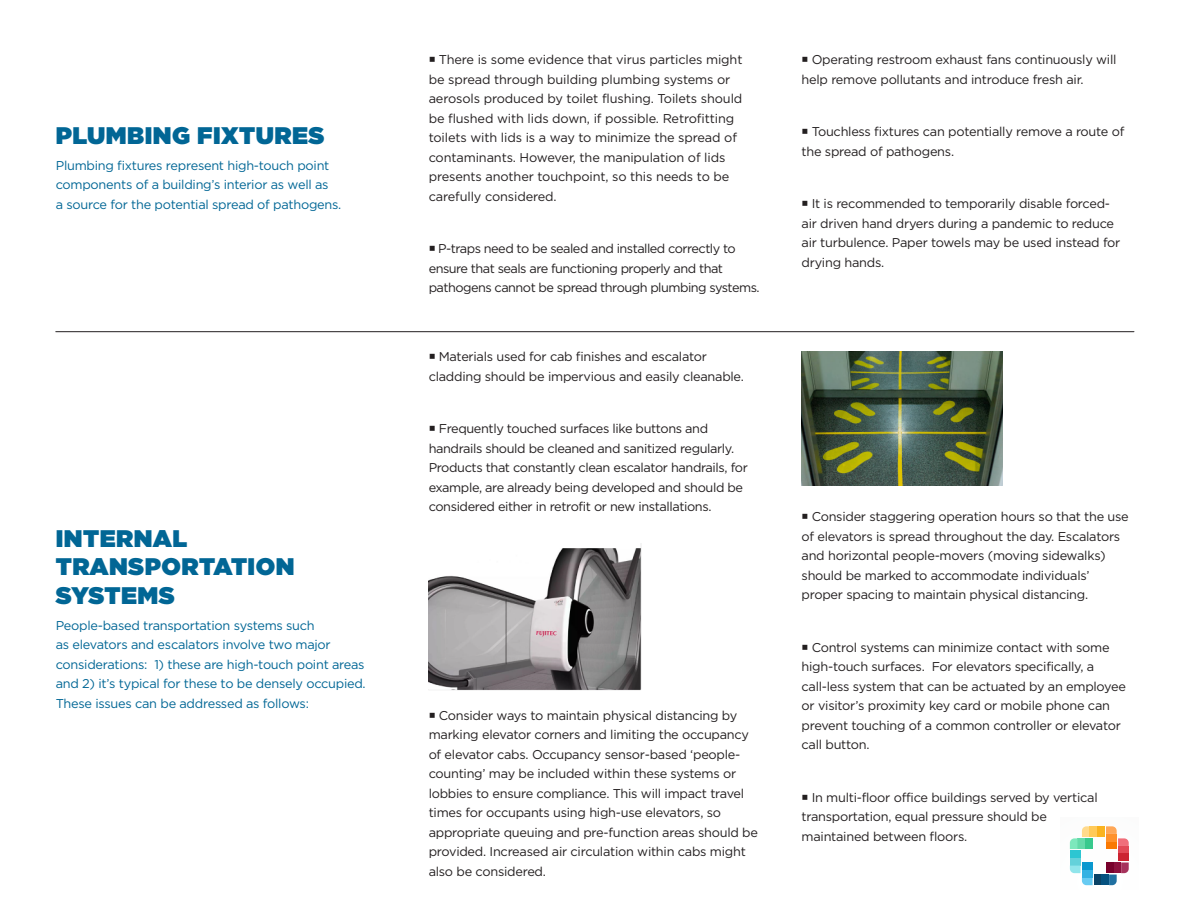
<style>
.page{position:relative;width:1188px;height:918px;background:#fff}
.page>*{position:absolute;margin:0;border:0;box-sizing:border-box;transform-origin:0 0}
.Body_Copy{font:900 24px/28.5px "Gotham";letter-spacing:.02em;color:#016695}
.Body_Copy-2{font:12.75px/19.5px "Gotham";letter-spacing:-.02em;color:#231f20}
.Body_Copy-3{font:12.75px/19.5px "Gotham";letter-spacing:-.02em;color:#016695}
.Body_Copy-4{font:12.75px/19.5px "Gotham";letter-spacing:-.04em;color:#231f20}
</style>
<div class="page">
<img style="left:429px;top:543px;width:213px;height:148px">
<img style="left:802px;top:351px;width:200px;height:134px">
<hr style="left:56px;top:331px;width:1078px;height:1px;background:#231f20">
<div style="left:1090px;top:826px;width:7px;height:11px;background:#ffca59"></div>
<div style="left:1097px;top:826px;width:8px;height:11px;background:#fab320"></div>
<svg style="left:1070px;top:826px;width:20px;height:23px"></svg>
<div style="left:1085px;top:838px;width:8px;height:11px;background:#38c98d"></div>
<div style="left:1070px;top:858px;width:11px;height:8px;background:#64d1da"></div>
<div style="left:1070px;top:850px;width:11px;height:8px;background:#2cc6d2"></div>
<svg style="left:1070px;top:866px;width:23px;height:19px"></svg>
<div style="left:1082px;top:870px;width:11px;height:8px;background:#34b2e3"></div>
<div style="left:1082px;top:862px;width:11px;height:8px;background:#0a98cf"></div>
<div style="left:1094px;top:875px;width:8px;height:10px;background:#0a4366"></div>
<div style="left:1102px;top:875px;width:7px;height:10px;background:#065280"></div>
<svg style="left:1109px;top:863px;width:20px;height:22px"></svg>
<div style="left:1114px;top:862px;width:7px;height:11px;background:#8c103d"></div>
<div style="left:1106px;top:862px;width:8px;height:11px;background:#78012c"></div>
<div style="left:1118px;top:846px;width:11px;height:8px;background:#e24956"></div>
<div style="left:1118px;top:854px;width:11px;height:7px;background:#cc2331"></div>
<svg style="left:1106px;top:826px;width:23px;height:20px"></svg>
<div style="left:1106px;top:841px;width:11px;height:8px;background:#fa7902"></div>
<div style="left:1106px;top:834px;width:11px;height:7px;background:#ff912b"></div>
<p class="Body_Copy" style="left:56px;top:121px;width:270px">PLUMBING FIXTURES</p>
<p class="Body_Copy-3" style="left:56px;top:155px;width:287px">Plumbing fixtures represent high-touch point components of a building’s interior as well as<br>a source for the potential spread of pathogens.</p>
<p class="Body_Copy" style="left:56px;top:524px;width:240px">INTERNAL<br>TRANSPORTATION<br>SYSTEMS</p>
<p class="Body_Copy-3" style="left:56px;top:615px;width:312px">People-based transportation systems such<br>as elevators and escalators involve two major considerations: 1) these are high-touch point areas and 2) it’s typical for these to be densely occupied.<br>These issues can be addressed as follows:</p>
<p class="Body_Copy-2" style="left:429px;top:50px;width:315px">○ There is some evidence that virus particles might be spread through building plumbing systems or aerosols produced by toilet flushing. Toilets should be flushed with lids down, if possible. Retrofitting toilets with lids is a way to minimize the spread of contaminants. However, the manipulation of lids presents another touchpoint, so this needs to be carefully considered.</p>
<p class="Body_Copy-4" style="left:429px;top:239px;width:333px">○ P-traps need to be sealed and installed correctly to ensure that seals are functioning properly and that pathogens cannot be spread through plumbing systems.</p>
<p class="Body_Copy-2" style="left:429px;top:347px;width:317px">○ Materials used for cab finishes and escalator cladding should be impervious and easily cleanable.</p>
<p class="Body_Copy-2" style="left:429px;top:419px;width:321px">○ Frequently touched surfaces like buttons and handrails should be cleaned and sanitized regularly.<br>Products that constantly clean escalator handrails, for example, are already being developed and should be considered either in retrofit or new installations.</p>
<p class="Body_Copy-2" style="left:429px;top:705px;width:331px">○ Consider ways to maintain physical distancing by marking elevator corners and limiting the occupancy of elevator cabs. Occupancy sensor-based ‘people&shy;counting’ may be included within these systems or lobbies to ensure compliance. This will impact travel times for occupants using high-use elevators, so appropriate queuing and pre-function areas should be provided. Increased air circulation within cabs might also be considered.</p>
<p class="Body_Copy-2" style="left:802px;top:50px;width:316px">○ Operating restroom exhaust fans continuously will help remove pollutants and introduce fresh air.</p>
<p class="Body_Copy-2" style="left:802px;top:122px;width:324px">○ Touchless fixtures can potentially remove a route of the spread of pathogens.</p>
<p class="Body_Copy-2" style="left:802px;top:194px;width:320px">○ It is recommended to temporarily disable forced&shy;air driven hand dryers during a pandemic to reduce air turbulence. Paper towels may be used instead for drying hands.</p>
<p class="Body_Copy-2" style="left:802px;top:507px;width:329px">○ Consider staggering operation hours so that the use of elevators is spread throughout the day. Escalators and horizontal people-movers (moving sidewalks) should be marked to accommodate individuals’ proper spacing to maintain physical distancing.</p>
<p class="Body_Copy-2" style="left:802px;top:637px;width:326px">○ Control systems can minimize contact with some high-touch surfaces. For elevators specifically, a call-less system that can be actuated by an employee or visitor’s proximity key card or mobile phone can prevent touching of a common controller or elevator call button.</p>
<p class="Body_Copy-2" style="left:802px;top:787px;width:298px">○ In multi-floor office buildings served by vertical transportation, equal pressure should be maintained between floors.</p>
</div>
